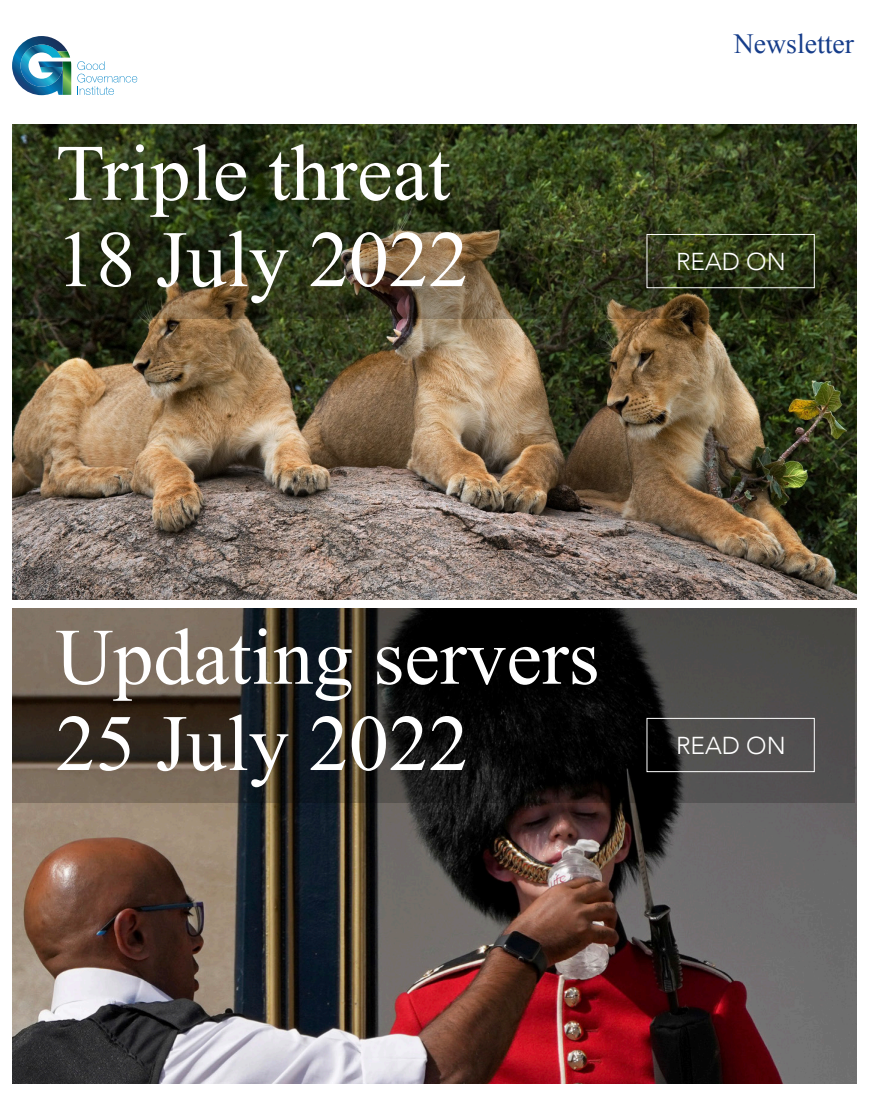
<style>
.page{position:relative;width:869px;height:1099px;background:#fff}
.page>*{position:absolute;margin:0;border:0;box-sizing:border-box;transform-origin:0 0}
.t1{font:79.88px "Times New Roman";color:#fff}
.t2{font:27.75px "Times New Roman";color:#163d8a}
.t3{font:300 24.5px "Avenir";color:#fff}
</style>
<div class="page">
<svg style="left:77px;top:61px;width:60px;height:34px"></svg>
<svg style="left:12px;top:36px;width:59px;height:59px"></svg>
<img style="left:12px;top:124px;width:844px;height:475px">
<svg style="left:12px;top:124px;width:841px;height:195px"></svg>
<div style="left:646px;top:234px;width:168px;height:54px;border:1px solid #fff"></div>
<img style="left:12px;top:608px;width:844px;height:474px">
<svg style="left:12px;top:608px;width:841px;height:195px"></svg>
<div style="left:646px;top:718px;width:168px;height:54px;border:1px solid #fff"></div>
<p class="t1" style="left:56px;top:119px;width:396px">Triple threat</p>
<p class="t1" style="left:56px;top:206px;width:414px">18 July 2022</p>
<p class="t2" style="left:733px;top:25px;width:122px">Newsletter</p>
<p class="t3" style="left:675px;top:247px;width:111px">READ ON</p>
<p class="t1" style="left:56px;top:603px;width:545px">Updating servers</p>
<p class="t1" style="left:56px;top:689px;width:414px">25 July 2022</p>
<p class="t3" style="left:675px;top:730px;width:111px">READ ON</p>
</div>
